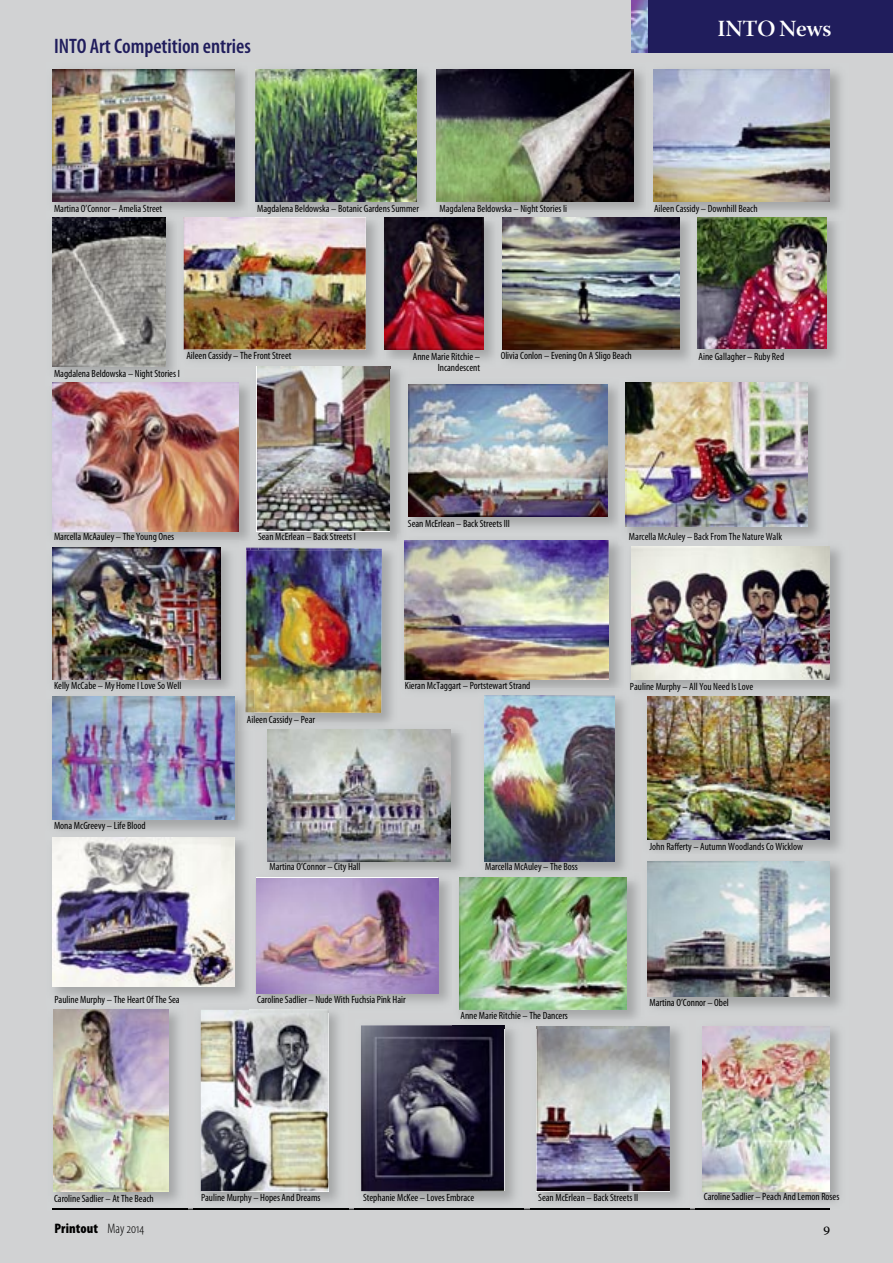
<style>
.page{position:relative;width:893px;height:1263px;background:#d1d2d3}
.page>*{position:absolute;margin:0;border:0;box-sizing:border-box;transform-origin:0 0}
.t1{font:23.1px "Warnock Pro Semibold Subh";letter-spacing:-.01em;color:#fff}
.t2{font:600 condensed 21px "Myriad Pro";color:#201d5c}
.t3{font:14.25px "Warnock Pro";color:#000}
.t4{font:900 condensed 13.8px "Myriad Pro";letter-spacing:.005em;color:#000}
.t5{font:condensed 10.5px "Myriad Pro";color:#000}
.s1{font-weight:300}
</style>
<div class="page">
<img style="left:631px;top:0;width:17px;height:52px">
<div style="left:648px;top:0;width:245px;height:52px;background:#201d5c"></div>
<hr style="left:52px;top:1209px;width:778px;height:1px;background:#000">
<img style="left:255px;top:69px;width:389px;height:142px">
<img style="left:255px;top:69px;width:162px;height:132px">
<img style="left:52px;top:221px;width:123px;height:155px">
<img style="left:52px;top:221px;width:113px;height:145px">
<img style="left:430px;top:69px;width:6px;height:142px">
<img style="left:437px;top:69px;width:196px;height:132px">
<img style="left:653px;top:71px;width:188px;height:139px">
<img style="left:653px;top:69px;width:177px;height:132px">
<img style="left:248px;top:217px;width:129px;height:143px">
<img style="left:184px;top:218px;width:182px;height:131px">
<img style="left:496px;top:210px;width:341px;height:151px">
<svg style="left:647px;top:210px;width:5px;height:8px"></svg>
<img style="left:503px;top:218px;width:176px;height:132px">
<img style="left:691px;top:220px;width:7px;height:141px">
<svg style="left:691px;top:211px;width:7px;height:9px"></svg>
<img style="left:698px;top:218px;width:128px;height:131px">
<img style="left:484px;top:699px;width:141px;height:172px">
<img style="left:484px;top:699px;width:131px;height:162px">
<img style="left:627px;top:382px;width:192px;height:155px">
<img style="left:627px;top:382px;width:180px;height:144px">
<img style="left:52px;top:385px;width:198px;height:156px">
<img style="left:52px;top:382px;width:187px;height:149px">
<img style="left:52px;top:550px;width:187px;height:281px">
<img style="left:52px;top:540px;width:188px;height:8px">
<img style="left:52px;top:548px;width:169px;height:131px">
<img style="left:256px;top:369px;width:145px;height:172px">
<img style="left:257px;top:366px;width:133px;height:165px">
<img style="left:530px;top:1028px;width:159px;height:181px">
<img style="left:537px;top:1026px;width:133px;height:165px">
<img style="left:408px;top:382px;width:219px;height:145px">
<img style="left:408px;top:384px;width:199px;height:132px">
<img style="left:52px;top:689px;width:187px;height:10px">
<img style="left:239px;top:541px;width:144px;height:172px">
<img style="left:52px;top:696px;width:182px;height:123px">
<img style="left:354px;top:1029px;width:170px;height:180px">
<img style="left:361px;top:1025px;width:143px;height:166px">
<img style="left:478px;top:689px;width:147px;height:10px">
<img style="left:398px;top:534px;width:5px;height:7px">
<img style="left:404px;top:540px;width:205px;height:139px">
<img style="left:631px;top:546px;width:199px;height:134px">
<img style="left:194px;top:1013px;width:154px;height:196px">
<img style="left:201px;top:1010px;width:127px;height:181px">
<img style="left:52px;top:840px;width:194px;height:157px">
<img style="left:52px;top:837px;width:183px;height:1px">
<img style="left:52px;top:838px;width:183px;height:148px">
<img style="left:261px;top:722px;width:201px;height:148px">
<img style="left:268px;top:729px;width:183px;height:132px">
<img style="left:647px;top:861px;width:194px;height:147px">
<img style="left:648px;top:861px;width:182px;height:136px">
<img style="left:641px;top:690px;width:200px;height:161px">
<img style="left:648px;top:696px;width:182px;height:144px">
<img style="left:459px;top:877px;width:179px;height:143px">
<img style="left:478px;top:871px;width:156px;height:10px">
<img style="left:537px;top:1026px;width:109px;height:3px">
<img style="left:459px;top:1018px;width:65px;height:11px">
<img style="left:453px;top:1025px;width:51px;height:4px">
<img style="left:459px;top:878px;width:168px;height:131px">
<img style="left:52px;top:1009px;width:136px;height:200px">
<img style="left:53px;top:1010px;width:115px;height:181px">
<img style="left:52px;top:69px;width:194px;height:142px">
<img style="left:52px;top:210px;width:133px;height:11px">
<img style="left:52px;top:218px;width:113px;height:3px">
<img style="left:185px;top:217px;width:63px;height:1px">
<svg style="left:177px;top:211px;width:8px;height:10px"></svg>
<img style="left:184px;top:218px;width:70px;height:3px">
<img style="left:52px;top:69px;width:182px;height:132px">
<img style="left:387px;top:220px;width:115px;height:141px">
<img style="left:385px;top:217px;width:99px;height:3px">
<svg style="left:496px;top:211px;width:6px;height:9px"></svg>
<img style="left:502px;top:218px;width:1px;height:132px">
<img style="left:391px;top:360px;width:18px;height:1px">
<svg style="left:378px;top:360px;width:13px;height:9px"></svg>
<img style="left:384px;top:218px;width:99px;height:132px">
<img style="left:256px;top:877px;width:194px;height:126px">
<img style="left:249px;top:1009px;width:82px;height:4px">
<img style="left:249px;top:1010px;width:79px;height:3px">
<img style="left:261px;top:877px;width:189px;height:4px">
<svg style="left:459px;top:877px;width:11px;height:4px"></svg>
<img style="left:256px;top:878px;width:182px;height:115px">
<img style="left:695px;top:1028px;width:145px;height:181px">
<img style="left:702px;top:1026px;width:128px;height:165px">
<h2 class="t2" style="left:54px;top:38px;width:198px">INTO Art Competition entries</h2>
<h1 class="t1" style="left:717px;top:15px;width:115px">INTO News</h1>
<p class="t5" style="left:54px;top:205px;width:110px">Martina O’Connor – Amelia Street</p>
<p class="t5" style="left:257px;top:205px;width:163px">Magdalena Beldowska – Botanic Gardens Summer</p>
<p class="t5" style="left:440px;top:205px;width:129px">Magdalena Beldowska – Night Stories Ii</p>
<p class="t5" style="left:654px;top:205px;width:105px">Aileen Cassidy – Downhill Beach</p>
<p class="t5" style="left:186px;top:352px;width:107px">Aileen Cassidy – The Front Street</p>
<p class="t5" style="left:501px;top:352px;width:133px">Olivia Conlon – Evening On A Sligo Beach</p>
<p class="t5" style="left:413px;top:353px;width:69px">Anne Marie Ritchie –</p>
<p class="t5" style="left:699px;top:353px;width:87px">Aine Gallagher – Ruby Red</p>
<p class="t5" style="left:438px;top:364px;width:44px">Incandescent</p>
<p class="t5" style="left:54px;top:370px;width:127px">Magdalena Beldowska – Night Stories I</p>
<p class="t5" style="left:408px;top:520px;width:103px">Sean McErlean – Back Streets III</p>
<p class="t5" style="left:258px;top:533px;width:99px">Sean McErlean – Back Streets I</p>
<p class="t5" style="left:54px;top:533px;width:122px">Marcella McAauley – The Young Ones</p>
<p class="t5" style="left:629px;top:533px;width:155px">Marcella McAuley – Back From The Nature Walk</p>
<p class="t5" style="left:54px;top:682px;width:129px">Kelly McCabe – My Home I Love So Well</p>
<p class="t5" style="left:54px;top:822px;width:93px">Mona McGreevy – Life Blood</p>
<p class="t5" style="left:54px;top:995px;width:127px">Pauline Murphy – The Heart Of The Sea</p>
<p class="t5" style="left:247px;top:716px;width:70px">Aileen Cassidy – Pear</p>
<p class="t5" style="left:405px;top:682px;width:127px">Kieran McTaggart – Portstewart Strand</p>
<p class="t5" style="left:269px;top:863px;width:93px">Martina O’Connor – City Hall</p>
<p class="t5" style="left:485px;top:863px;width:94px">Marcella McAuley – The Boss</p>
<p class="t5" style="left:257px;top:995px;width:150px">Caroline Sadlier – Nude With Fuchsia Pink Hair</p>
<p class="t5" style="left:460px;top:1012px;width:109px">Anne Marie Ritchie – The Dancers</p>
<p class="t5" style="left:630px;top:683px;width:125px">Pauline Murphy – All You Need Is Love</p>
<p class="t5" style="left:649px;top:843px;width:155px">John Rafferty – Autumn Woodlands Co Wicklow</p>
<p class="t5" style="left:649px;top:999px;width:81px">Martina O’Connor – Obel</p>
<p class="t5" style="left:54px;top:1195px;width:101px">Caroline Sadlier – At The Beach</p>
<p class="t5" style="left:201px;top:1193px;width:121px">Pauline Murphy – Hopes And Dreams</p>
<p class="t5" style="left:363px;top:1193px;width:113px">Stephanie McKee – Loves Embrace</p>
<p class="t5" style="left:538px;top:1193px;width:101px">Sean McErlean – Back Streets II</p>
<p class="t5" style="left:704px;top:1193px;width:137px">Caroline Sadlier – Peach And Lemon Roses</p>
<h3 class="t4" style="left:55px;top:1223px;width:91px">Printout <span class="s1">May 2014</span></h3>
<h3 class="t3" style="left:823px;top:1223px;width:9px">9</h3>
</div>
